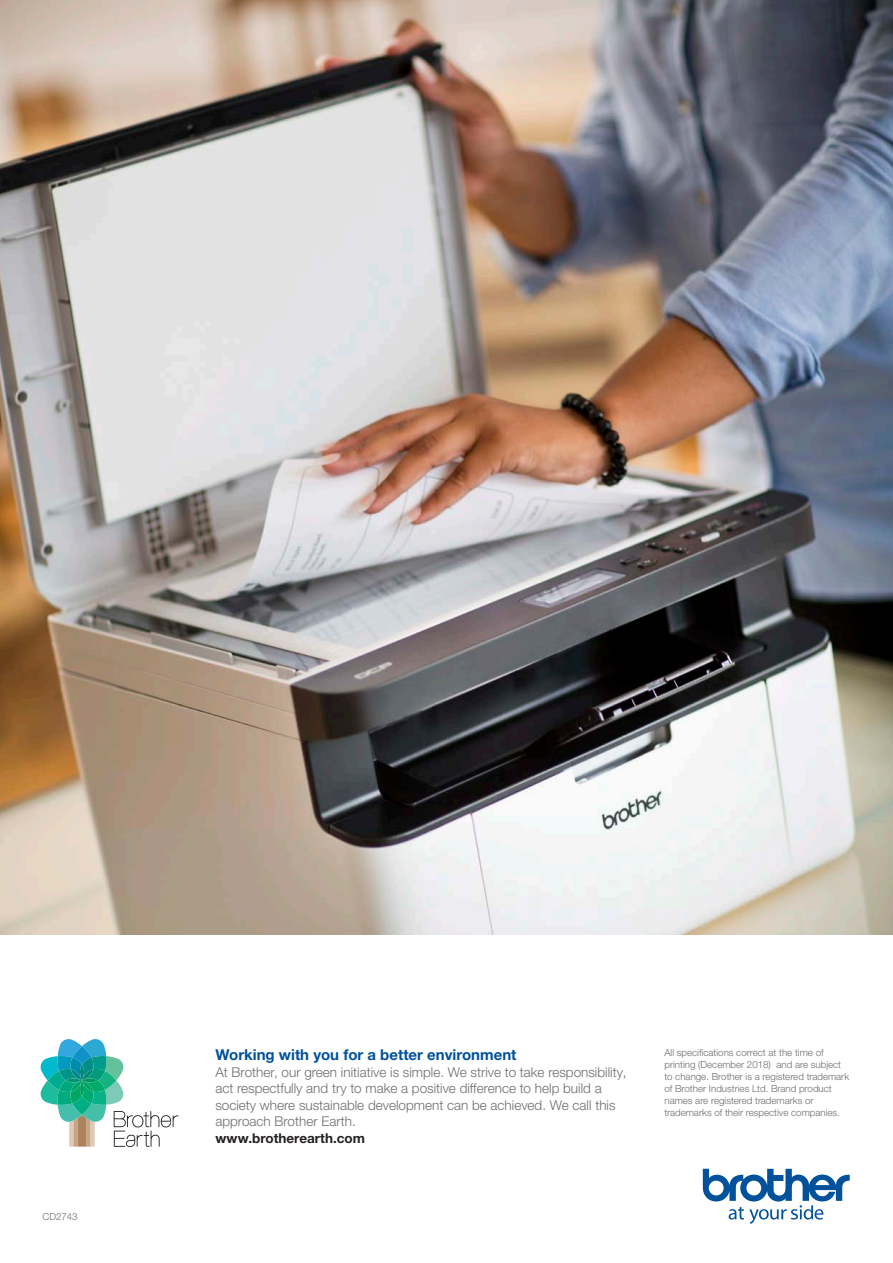
<style>
.page{position:relative;width:893px;height:1263px;background:#fff}
.page>*{position:absolute;margin:0;border:0;box-sizing:border-box;transform-origin:0 0}
.t1{font:700 15px "Helvetica Neue LTW1 G";color:#01519b}
.t2{font:300 13.5px/16.5px "Helvetica Neue LTW1 G";color:#6c6d70}
.t3{font:700 13.5px "Helvetica Neue LTW1 G";color:#231f20}
.t4{font:300 9.75px/12px "Helvetica Neue LTW1 G";color:#6c6d70}
</style>
<div class="page">
<img style="left:0;top:0;width:893px;height:934px">
<svg style="left:703px;top:1169px;width:147px;height:55px"></svg>
<svg style="left:40px;top:1039px;width:139px;height:108px"></svg>
<p class="t4" style="left:43px;top:1211px;width:37px">CD2743</p>
<p class="t1" style="left:215px;top:1045px;width:303px">Working with you for a better environment</p>
<p class="t2" style="left:215px;top:1063px;width:413px">At Brother, our green initiative is simple. We strive to take responsibility,</p>
<p class="t2" style="left:215px;top:1080px;width:402px">act respectfully and try to make a positive difference to help build a society where sustainable development can be achieved. We call this approach Brother Earth.</p>
<p class="t3" style="left:215px;top:1129px;width:151px">www.brotherearth.com</p>
<p class="t4" style="left:664px;top:1047px;width:186px">All specifications correct at the time of printing (December 2018) and are subject to change. Brother is a registered trademark of Brother Industries Ltd. Brand product names are registered trademarks or trademarks of their respective companies.</p>
</div>
